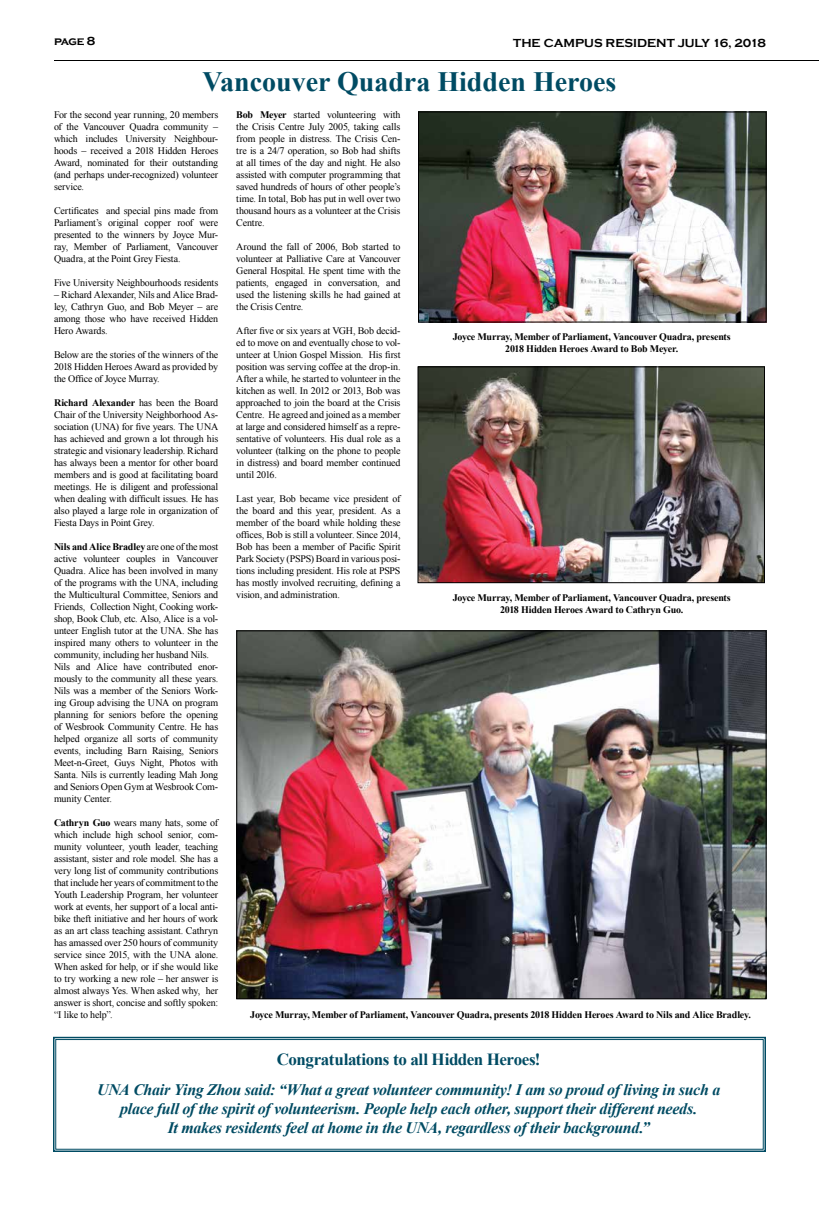
<style>
.page{position:relative;width:819px;height:1224px;background:#fff}
.page>*{position:absolute;margin:0;border:0;box-sizing:border-box;transform-origin:0 0}
.t1{font:700 28px "Times New Roman";color:#004b63}
.t2{font:700 17px "Times New Roman";letter-spacing:-.025em;color:#004b63}
.t3{font:italic 700 16px/19.2px "Times New Roman";letter-spacing:-.02em;color:#004b63;text-align:center}
.t4{font:700 12px "Copperplate Gothic";color:#000}
.t5{font:10px/12px "Times New Roman";letter-spacing:-.015em;color:#000;text-align:justify}
.t6{font:700 10px/12px "Times New Roman";letter-spacing:-.02em;color:#000;text-align:center}
.s1{font-weight:700}
</style>
<div class="page">
<hr style="left:54px;top:60px;width:765px;height:1px;background:#000">
<svg style="left:53px;top:1036px;width:713px;height:116px"></svg>
<div style="left:55px;top:1039px;width:709px;height:111px;border:1px solid #004b63"></div>
<img style="left:238px;top:632px;width:527px;height:365px">
<img style="left:420px;top:368px;width:343px;height:213px">
<div style="left:418px;top:366px;width:347px;height:217px;border:1px solid #000"></div>
<img style="left:420px;top:113px;width:345px;height:208px">
<div style="left:418px;top:111px;width:349px;height:212px;border:1px solid #000"></div>
<p class="t4" style="left:54px;top:34px;width:43px">page 8</p>
<p class="t4" style="left:513px;top:37px;width:254px">THE CAMPUS RESIDENT JULY 16, 2018</p>
<h1 class="t1" style="left:202px;top:62px;width:416px">Vancouver Quadra Hidden Heroes</h1>
<p class="t5" style="left:54px;top:109px;width:166px">For the second year running, 20 members of the Vancouver Quadra community – which includes University Neighbour&shy;hoods – received a 2018 Hidden Heroes Award, nominated for their outstanding (and perhaps under-recognized) volunteer service.</p>
<p class="t5" style="left:54px;top:205px;width:166px">Certificates and special pins made from Parliament’s original copper roof were presented to the winners by Joyce Mur&shy;ray, Member of Parliament, Vancouver Quadra, at the Point Grey Fiesta.</p>
<p class="t5" style="left:54px;top:277px;width:166px">Five University Neighbourhoods residents</p>
<p class="t5" style="left:54px;top:289px;width:166px">– Richard Alexander, Nils and Alice Brad&shy;ley, Cathryn Guo, and Bob Meyer – are among those who have received Hidden Hero Awards.</p>
<p class="t5" style="left:54px;top:349px;width:166px">Below are the stories of the winners of the 2018 Hidden Heroes Award as provided by the Office of Joyce Murray.</p>
<p class="t5" style="left:54px;top:397px;width:166px"><span class="s1">Richard Alexander</span> has been the Board Chair of the University Neighborhood As&shy;sociation (UNA) for five years. The UNA has achieved and grown a lot through his strategic and visionary leadership. Richard has always been a mentor for other board members and is good at facilitating board meetings. He is diligent and professional when dealing with difficult issues. He has also played a large role in organization of Fiesta Days in Point Grey.</p>
<p class="t5" style="left:54px;top:541px;width:166px;text-align:left"><span class="s1">Nils and Alice Bradley</span> are one of the most active volunteer couples in Vancouver Quadra. Alice has been involved in many of the programs with the UNA, including the Multicultural Committee, Seniors and Friends, Collection Night, Cooking work&shy;shop, Book Club, etc. Also, Alice is a vol&shy;unteer English tutor at the UNA. She has inspired many others to volunteer in the community, including her husband Nils.<br>Nils and Alice have contributed enor&shy;mously to the community all these years.<br>Nils was a member of the Seniors Work&shy;ing Group advising the UNA on program planning for seniors before the opening of Wesbrook Community Centre. He has helped organize all sorts of community events, including Barn Raising, Seniors Meet-n-Greet, Guys Night, Photos with Santa. Nils is currently leading Mah Jong and Seniors Open Gym at Wesbrook Com&shy;munity Center.</p>
<p class="t5" style="left:54px;top:817px;width:166px"><span class="s1">Cathryn Guo</span> wears many hats, some of which include high school senior, com&shy;munity volunteer, youth leader, teaching assistant, sister and role model. She has a very long list of community contributions that include her years of commitment to the Youth Leadership Program, her volunteer work at events, her support of a local anti&shy;bike theft initiative and her hours of work as an art class teaching assistant. Cathryn has amassed over 250 hours of community service since 2015, with the UNA alone.<br>When asked for help, or if she would like to try working a new role – her answer is almost always Yes. When asked why, her answer is short, concise and softly spoken: “I like to help”.</p>
<p class="t5" style="left:236px;top:108px;width:166px"><span class="s1">Bob Meyer</span> started volunteering with the Crisis Centre July 2005, taking calls from people in distress. The Crisis Cen&shy;tre is a 24/7 operation, so Bob had shifts at all times of the day and night. He also assisted with computer programming that saved hundreds of hours of other people’s time. In total, Bob has put in well over two thousand hours as a volunteer at the Crisis Centre.</p>
<p class="t5" style="left:236px;top:240px;width:166px">Around the fall of 2006, Bob started to volunteer at Palliative Care at Vancouver General Hospital. He spent time with the patients, engaged in conversation, and used the listening skills he had gained at the Crisis Centre.</p>
<p class="t5" style="left:236px;top:324px;width:166px">After five or six years at VGH, Bob decid&shy;ed to move on and eventually chose to vol&shy;unteer at Union Gospel Mission. His first position was serving coffee at the drop-in.<br>After a while, he started to volunteer in the kitchen as well. In 2012 or 2013, Bob was approached to join the board at the Crisis Centre. He agreed and joined as a member at large and considered himself as a repre&shy;sentative of volunteers. His dual role as a volunteer (talking on the phone to people in distress) and board member continued until 2016.</p>
<p class="t5" style="left:236px;top:492px;width:166px">Last year, Bob became vice president of the board and this year, president. As a member of the board while holding these offices, Bob is still a volunteer. Since 2014, Bob has been a member of Pacific Spirit Park Society (PSPS) Board in various posi&shy;tions including president. His role at PSPS has mostly involved recruiting, defining a vision, and administration.</p>
<p class="t6" style="left:453px;top:330px;width:280px">Joyce Murray, Member of Parliament, Vancouver Quadra, presents<br>2018 Hidden Heroes Award to Bob Meyer.</p>
<p class="t6" style="left:453px;top:591px;width:280px">Joyce Murray, Member of Parliament, Vancouver Quadra, presents<br>2018 Hidden Heroes Award to Cathryn Guo.</p>
<p class="t6" style="left:250px;top:1008px;width:502px">Joyce Murray, Member of Parliament, Vancouver Quadra, presents 2018 Hidden Heroes Award to Nils and Alice Bradley.</p>
<h2 class="t2" style="left:277px;top:1048px;width:265px">Congratulations to all Hidden Heroes!</h2>
<p class="t3" style="left:97px;top:1080px;width:625px">UNA Chair Ying Zhou said: “What a great volunteer community! I am so proud of living in such a place full of the spirit of volunteerism. People help each other, support their different needs.<br>It makes residents feel at home in the UNA, regardless of their background.”</p>
</div>
